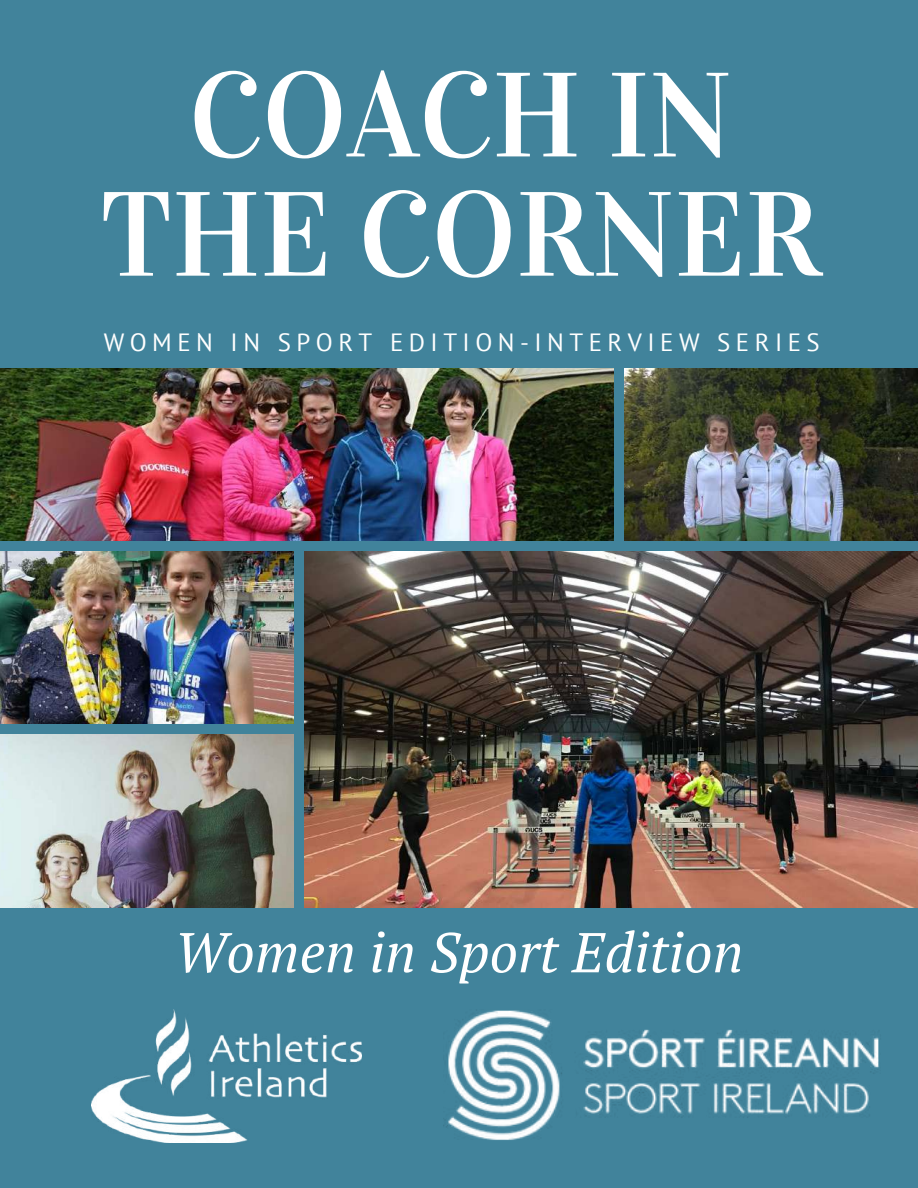
<style>
.page{position:relative;width:918px;height:1188px;background:#41839b}
.page>*{position:absolute;margin:0;border:0;box-sizing:border-box;transform-origin:0 0}
.t1{font:120px/119.2px "Vidaloka";color:#fff;text-align:center}
.t2{font:italic 55.95px "PT Serif";color:#fff}
.t3{font:24.9px "PT Sans";letter-spacing:.22em;color:#fff}
</style>
<div class="page">
<img style="left:92px;top:1009px;width:270px;height:133px">
<img style="left:0;top:735px;width:294px;height:172px">
<img style="left:624px;top:368px;width:294px;height:172px">
<img style="left:305px;top:552px;width:613px;height:355px">
<img style="left:0;top:552px;width:294px;height:172px">
<img style="left:0;top:368px;width:613px;height:172px">
<img style="left:443px;top:1010px;width:436px;height:130px">
<h1 class="t1" style="left:100px;top:57px;width:722px">COACH IN<br>THE CORNER</h1>
<p class="t3" style="left:104px;top:325px;width:718px">WOMEN IN SPORT EDITION-INTERVIEW SERIES</p>
<h2 class="t2" style="left:174px;top:914px;width:571px">Women in Sport Edition</h2>
</div>
